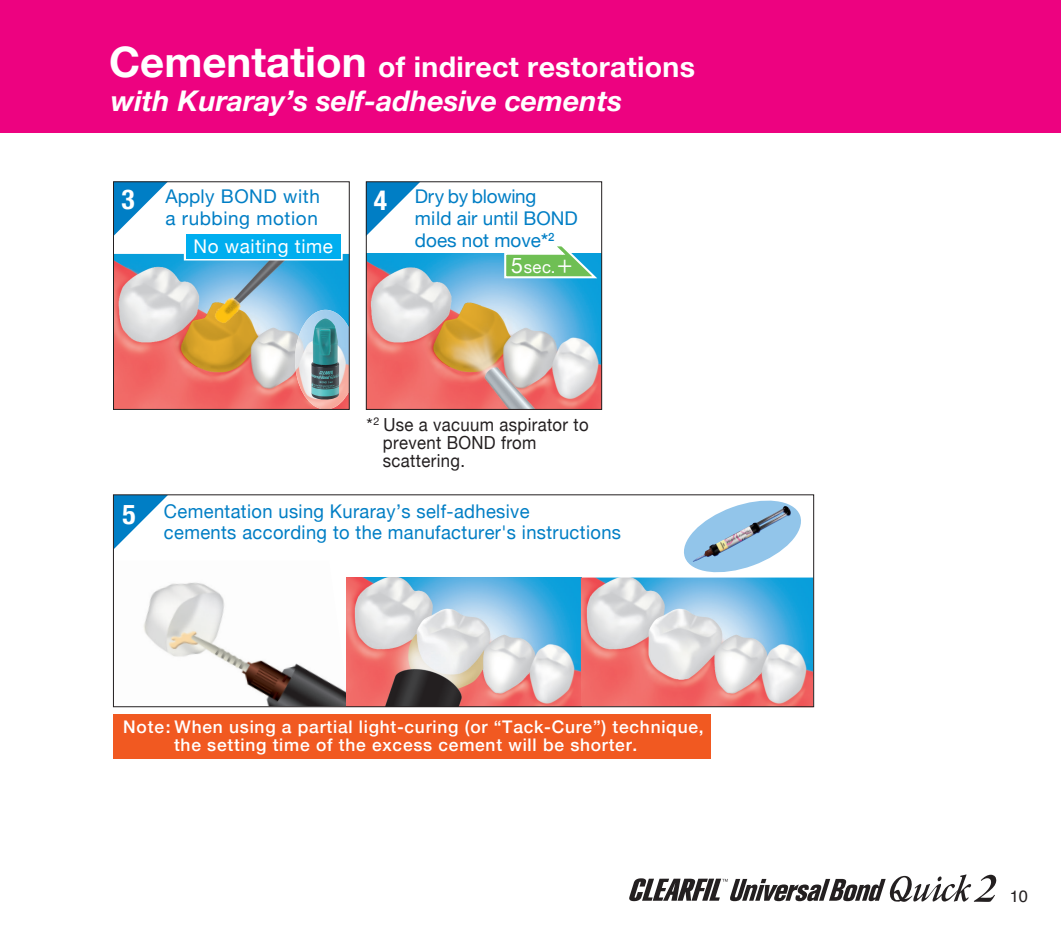
<style>
.page{position:relative;width:1061px;height:939px;background:#fff}
.page>*{position:absolute;margin:0;border:0;box-sizing:border-box;transform-origin:0 0}
.t1{font:italic 700 28.5px/34.2px "Helvetica Neue";color:#fff}
.t2{font:18.9px/21.9px "Helvetica Neue";letter-spacing:.02em;color:#007ec5;text-align:right}
.t3{font:18.9px/21.9px "Helvetica Neue";color:#007ec5}
.t4{font:18.9px "Helvetica Neue";letter-spacing:.03em;color:#fff}
.t5{font:18px/18px "Helvetica Neue";letter-spacing:.02em;color:#231f20}
.t6{font:500 17.4px/18px "Helvetica Neue";letter-spacing:.04em;color:#fff}
.t7{font:16.8px "Helvetica Neue";color:#fff}
.t8{font:16.5px "Helvetica";color:#231f20}
.s1{font-style:normal;font-size:42px}
.s2{font-style:normal}
.s3{font-weight:700;font-stretch:condensed;font-size:27.6px;color:#fff}
.s4{font-weight:500}
.s5{font-size:21.3px}
.s6{font-family:"Koz Go Pr 6 N";font-weight:500;font-size:18px}
</style>
<div class="page">
<div style="left:0;top:0;width:1061px;height:132px;background:#ed0280"></div>
<svg style="left:368px;top:183px;width:51px;height:51px"></svg>
<div style="left:114px;top:715px;width:597px;height:44px;background:#f15921"></div>
<svg style="left:115px;top:496px;width:52px;height:52px"></svg>
<img style="left:143px;top:577px;width:204px;height:128px">
<img style="left:347px;top:577px;width:465px;height:128px">
<div style="left:113px;top:494px;width:701px;height:213px;border:1px solid #231f20"></div>
<svg style="left:115px;top:183px;width:52px;height:52px"></svg>
<img style="left:115px;top:254px;width:233px;height:154px">
<img style="left:368px;top:254px;width:232px;height:154px">
<img style="left:295px;top:310px;width:53px;height:98px">
<div style="left:113px;top:181px;width:237px;height:229px;border:1px solid #231f20"></div>
<div style="left:366px;top:181px;width:236px;height:229px;border:1px solid #231f20"></div>
<img style="left:311px;top:319px;width:28px;height:81px">
<div style="left:184px;top:232px;width:159px;height:28px;border:4px solid #fff"></div>
<div style="left:186px;top:234px;width:155px;height:24px;background:#00aeef"></div>
<svg style="left:503px;top:246px;width:97px;height:33px"></svg>
<svg style="left:684px;top:500px;width:117px;height:73px"></svg>
<img style="left:693px;top:506px;width:98px;height:56px">
<svg style="left:629px;top:874px;width:367px;height:28px"></svg>
<h1 class="t1" style="left:109px;top:51px;width:587px"><span class="s1">Cementation</span> <span class="s2">of indirect restorations </span>with Kuraray’s self-adhesive cements</h1>
<p class="t2" style="left:122px;top:187px;width:200px"><span class="s3">3</span> Apply BOND with a rubbing motion</p>
<p class="t4" style="left:194px;top:233px;width:141px">No waiting time</p>
<p class="t3" style="left:415px;top:187px;width:164px;text-indent:-41px"><span class="s3">4</span> Dry by blowing mild air until BOND does not move<span class="s4">*</span><sup>2</sup></p>
<p class="t7" style="left:511px;top:255px;width:64px"><span class="s5">5</span>sec.<span class="s6">＋</span></p>
<p class="t5" style="left:383px;top:417px;width:207px;text-indent:-17px">*<sup>2</sup> Use a vacuum aspirator to prevent BOND from scattering.</p>
<p class="t2" style="left:164px;top:501px;width:459px;text-align:left;text-indent:-41px"><span class="s3">5</span> Cementation using Kuraray’s self-adhesive<br>cements according to the manufacturer's instructions</p>
<p class="t6" style="left:174px;top:716px;width:531px;text-indent:-51px">Note: When using a partial light-curing (or “Tack-Cure”) technique, the setting time of the excess cement will be shorter.</p>
<p class="t8" style="left:1010px;top:883px;width:20px">10</p>
</div>
